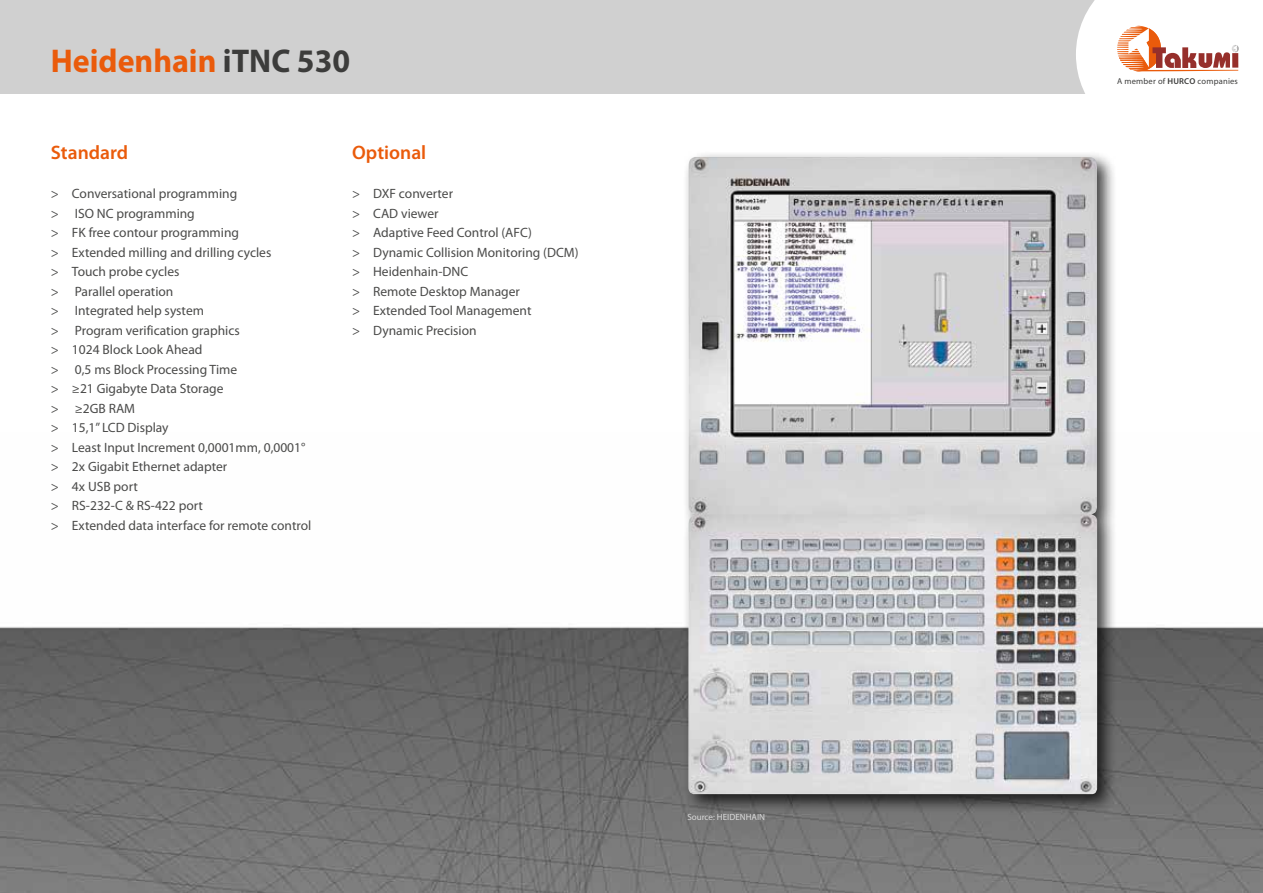
<style>
.page{position:relative;width:1263px;height:893px;background:#fff}
.page>*{position:absolute;margin:0;border:0;box-sizing:border-box;transform-origin:0 0}
.t1{font:700 33px "Myriad Pro";color:#ea5b0b}
.t2{font:600 19.5px "Myriad Pro";color:#ea5b0b}
.t3{font:13.5px/19.5px "Myriad Pro";color:#4a4a49}
.t4{font:9px "Myriad Pro";color:#dadada}
.t5{font:8.55px "Myriad Pro";letter-spacing:.02em;color:#3c3c3b}
.s1{color:#3c3c3b}
.s2{font-weight:600}
</style>
<div class="page">
<img style="left:0;top:626px;width:1263px;height:267px">
<div style="left:0;top:0;width:1263px;height:94px;background:#d0d0d0"></div>
<div style="left:682px;top:151px;width:436px;height:663px;background:#000;opacity:.75"></div>
<img style="left:687px;top:157px;width:410px;height:637px">
<svg style="left:1076px;top:0;width:187px;height:94px;background:#f6e8e4"></svg>
<h1 class="t1" style="left:51px;top:39px;width:301px">Heidenhain <span class="s1">iTNC 530</span></h1>
<h2 class="t2" style="left:51px;top:140px;width:79px">Standard</h2>
<p class="t3" style="left:51px;top:184px;width:262px">&gt; Conversational programming<br>&gt; ISO NC programming<br>&gt; FK free contour programming<br>&gt; Extended milling and drilling cycles<br>&gt; Touch probe cycles<br>&gt; Parallel operation<br>&gt; Integrated help system<br>&gt; Program verification graphics<br>&gt; 1024 Block Look Ahead<br>&gt; 0,5 ms Block Processing Time<br>&gt; ≥21 Gigabyte Data Storage<br>&gt; ≥2GB RAM<br>&gt; 15,1” LCD Display<br>&gt; Least Input Increment 0,0001mm, 0,0001° &gt; 2x Gigabit Ethernet adapter<br>&gt; 4x USB port<br>&gt; RS-232-C &amp; RS-422 port<br>&gt; Extended data interface for remote control</p>
<h2 class="t2" style="left:352px;top:140px;width:76px">Optional</h2>
<p class="t3" style="left:352px;top:184px;width:228px">&gt; DXF converter<br>&gt; CAD viewer<br>&gt; Adaptive Feed Control (AFC)<br>&gt; Dynamic Collision Monitoring (DCM) &gt; Heidenhain-DNC<br>&gt; Remote Desktop Manager<br>&gt; Extended Tool Management<br>&gt; Dynamic Precision</p>
<p class="t4" style="left:687px;top:811px;width:79px">Source: HEIDENHAIN</p>
<p class="t5" style="left:1117px;top:76px;width:122px">A member of <span class="s2">HURCO</span> companies</p>
</div>
